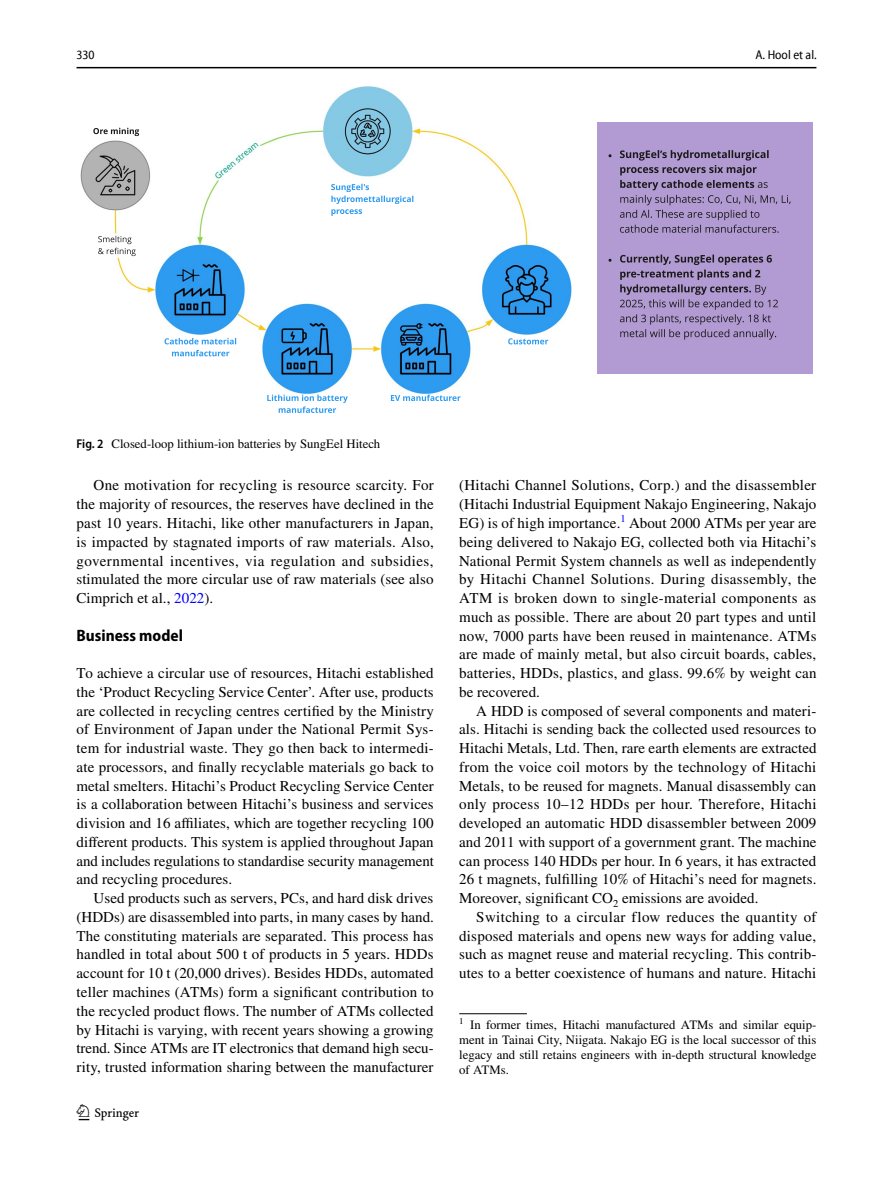
<style>
.page{position:relative;width:893px;height:1187px;background:#fff}
.page>*{position:absolute;margin:0;border:0;box-sizing:border-box;transform-origin:0 0}
.t1{font:22.5px "Springnew Regular 2";color:#000}
.t2{font:700 semi-condensed 16.5px "Myriad Pro";color:#000}
.t3{font:15px/18.8px "STIX";letter-spacing:.005em;color:#000;text-align:justify}
.t4{font:12.75px/15px "STIX";color:#000;text-align:justify}
.t5{font:semi-condensed 12.75px "Myriad Pro Unic";color:#000}
.s1{font-family:"Myriad Pro";font-weight:600;font-stretch:semi-condensed}
.s2{color:#00f}
</style>
<div class="page">
<hr style="left:77px;top:67px;width:739px;height:1px;background:#000">
<img style="left:81px;top:87px;width:491px;height:309px">
<div style="left:597px;top:122px;width:215px;height:251px;background:#b29ad2"></div>
<svg style="left:98px;top:236px;width:38px;height:20px"></svg>
<svg style="left:93px;top:128px;width:46px;height:8px"></svg>
<svg style="left:331px;top:184px;width:82px;height:32px"></svg>
<svg style="left:164px;top:338px;width:72px;height:6px"></svg>
<svg style="left:172px;top:350px;width:57px;height:6px"></svg>
<svg style="left:267px;top:394px;width:81px;height:19px"></svg>
<svg style="left:391px;top:394px;width:70px;height:7px"></svg>
<svg style="left:508px;top:338px;width:40px;height:6px"></svg>
<svg style="left:620px;top:150px;width:171px;height:83px"></svg>
<svg style="left:620px;top:254px;width:158px;height:85px"></svg>
<hr style="left:459px;top:1013px;width:68px;height:1px;background:#000">
<p class="t5" style="left:77px;top:50px;width:20px">330</p>
<p class="t5" style="left:755px;top:50px;width:63px">A. Hool et al.</p>
<p class="t4" style="left:77px;top:437px;width:305px"><span class="s1">Fig. 2</span> Closed-loop lithium-ion batteries by SungEel Hitech</p>
<p class="t3" style="left:77px;top:477px;width:359px;text-indent:17px">One motivation for recycling is resource scarcity. For the majority of resources, the reserves have declined in the past 10 years. Hitachi, like other manufacturers in Japan, is impacted by stagnated imports of raw materials. Also, governmental incentives, via regulation and subsidies, stimulated the more circular use of raw materials (see also Cimprich et al., <span class="s2">2022</span>).</p>
<p class="t2" style="left:77px;top:625px;width:108px">Business model</p>
<p class="t3" style="left:77px;top:664px;width:359px">To achieve a circular use of resources, Hitachi established the ‘Product Recycling Service Center’. After use, products are collected in recycling centres certified by the Ministry of Environment of Japan under the National Permit Sys&shy;tem for industrial waste. They go then back to intermedi&shy;ate processors, and finally recyclable materials go back to metal smelters. Hitachi’s Product Recycling Service Center is a collaboration between Hitachi’s business and services division and 16 affiliates, which are together recycling 100 different products. This system is applied throughout Japan and includes regulations to standardise security management and recycling procedures.</p>
<p class="t3" style="left:77px;top:889px;width:359px;text-indent:17px">Used products such as servers, PCs, and hard disk drives (HDDs) are disassembled into parts, in many cases by hand.<br>The constituting materials are separated. This process has handled in total about 500 t of products in 5 years. HDDs account for 10 t (20,000 drives). Besides HDDs, automated teller machines (ATMs) form a significant contribution to the recycled product flows. The number of ATMs collected by Hitachi is varying, with recent years showing a growing trend. Since ATMs are IT electronics that demand high secu&shy;rity, trusted information sharing between the manufacturer</p>
<h1 class="t1" style="left:79px;top:1104px;width:62px">1 3</h1>
<p class="t3" style="left:459px;top:477px;width:359px">(Hitachi Channel Solutions, Corp.) and the disassembler (Hitachi Industrial Equipment Nakajo Engineering, Nakajo EG) is of high importance.<sup>1</sup> About 2000 ATMs per year are being delivered to Nakajo EG, collected both via Hitachi’s National Permit System channels as well as independently by Hitachi Channel Solutions. During disassembly, the ATM is broken down to single-material components as much as possible. There are about 20 part types and until now, 7000 parts have been reused in maintenance. ATMs are made of mainly metal, but also circuit boards, cables, batteries, HDDs, plastics, and glass. 99.6% by weight can be recovered.</p>
<p class="t3" style="left:459px;top:702px;width:359px;text-indent:17px">A HDD is composed of several components and materi&shy;als. Hitachi is sending back the collected used resources to Hitachi Metals, Ltd. Then, rare earth elements are extracted from the voice coil motors by the technology of Hitachi Metals, to be reused for magnets. Manual disassembly can only process 10–12 HDDs per hour. Therefore, Hitachi developed an automatic HDD disassembler between 2009 and 2011 with support of a government grant. The machine can process 140 HDDs per hour. In 6 years, it has extracted 26 t magnets, fulfilling 10% of Hitachi’s need for magnets.<br>Moreover, significant CO<sub>2</sub> emissions are avoided.</p>
<p class="t3" style="left:459px;top:908px;width:359px;text-indent:17px">Switching to a circular flow reduces the quantity of disposed materials and opens new ways for adding value, such as magnet reuse and material recycling. This contrib&shy;utes to a better coexistence of humans and nature. Hitachi</p>
<p class="t4" style="left:459px;top:1017px;width:359px"><sup>1</sup> In former times, Hitachi manufactured ATMs and similar equip&shy;ment in Tainai City, Niigata. Nakajo EG is the local successor of this legacy and still retains engineers with in-depth structural knowledge of ATMs.</p>
</div>
